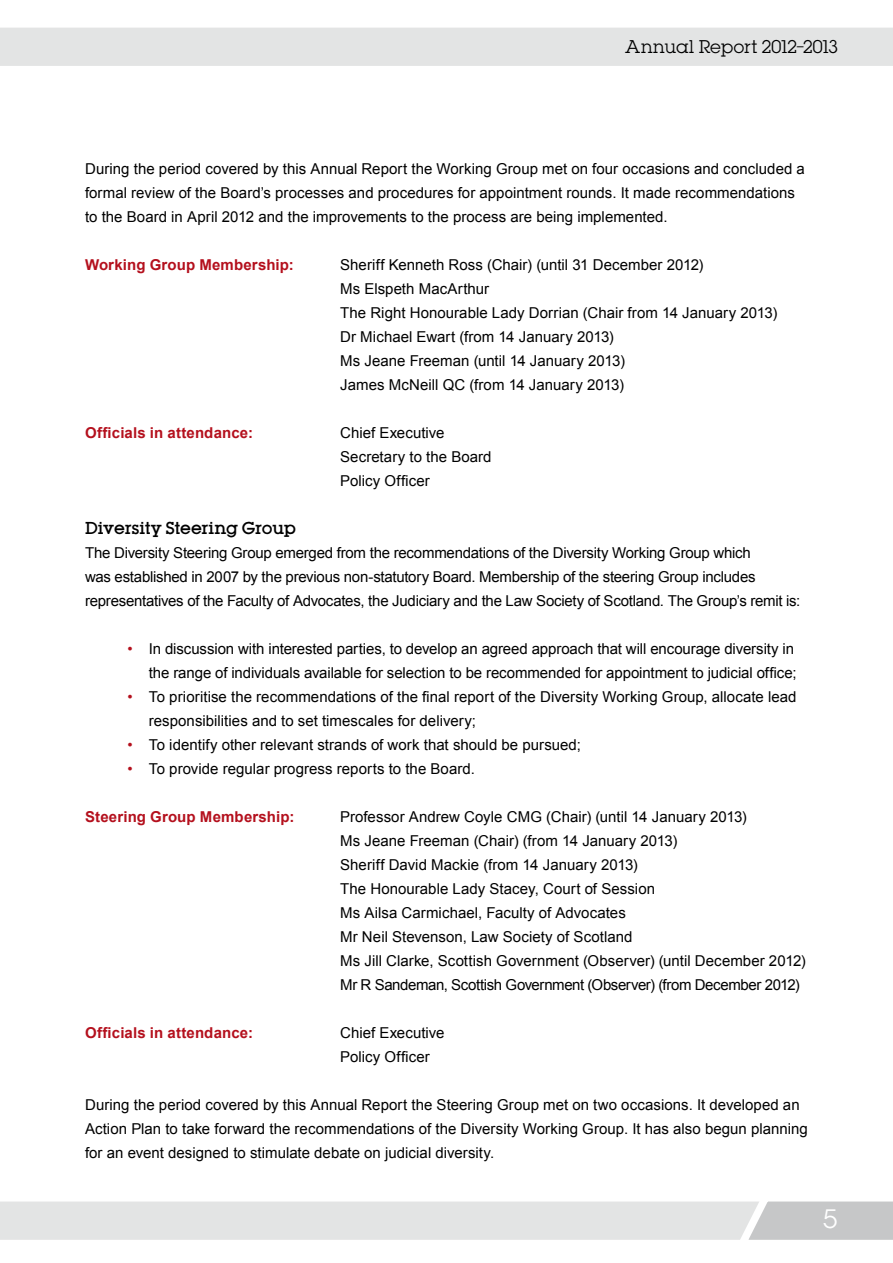
<style>
.page{position:relative;width:893px;height:1263px;background:#fff}
.page>*{position:absolute;margin:0;border:0;box-sizing:border-box;transform-origin:0 0}
.t1{font:24px "Lubalin";color:#fff}
.t2{font:16.5px "Lubalin";letter-spacing:-.005em;color:#000}
.t3{font:15px/24px "Arial";color:#000}
.t4{font:700 15px "Arial";letter-spacing:.01em;color:#b4101d}
.t5{font:500 15px "Lubalin";letter-spacing:-.01em;color:#000}
.s1{color:#b4101d}
</style>
<div class="page">
<div style="left:0;top:28px;width:893px;height:38px;background:#e3e4e4"></div>
<svg style="left:0;top:1201px;width:893px;height:39px;background:#dfe0e0"></svg>
<p class="t2" style="left:625px;top:36px;width:214px">Annual Report 2012–2013</p>
<p class="t3" style="left:85px;top:157px;width:721px">During the period covered by this Annual Report the Working Group met on four occasions and concluded a formal review of the Board’s processes and procedures for appointment rounds. It made recommendations to the Board in April 2012 and the improvements to the process are being implemented.</p>
<p class="t4" style="left:85px;top:255px;width:210px">Working Group Membership:</p>
<p class="t3" style="left:340px;top:253px;width:439px">Sheriff Kenneth Ross (Chair) (until 31 December 2012)<br>Ms Elspeth MacArthur<br>The Right Honourable Lady Dorrian (Chair from 14 January 2013)<br>Dr Michael Ewart (from 14 January 2013)<br>Ms Jeane Freeman (until 14 January 2013)<br>James McNeill QC (from 14 January 2013)</p>
<p class="t4" style="left:85px;top:423px;width:169px">Officials in attendance:</p>
<p class="t3" style="left:340px;top:421px;width:153px">Chief Executive<br>Secretary to the Board<br>Policy Officer</p>
<p class="t5" style="left:85px;top:517px;width:212px">Diversity Steering Group</p>
<p class="t3" style="left:85px;top:541px;width:717px">The Diversity Steering Group emerged from the recommendations of the Diversity Working Group which<br>was established in 2007 by the previous non-statutory Board. Membership of the steering Group includes representatives of the Faculty of Advocates, the Judiciary and the Law Society of Scotland. The Group’s remit is:</p>
<p class="t3" style="left:128px;top:637px;width:670px;text-align:right"><span class="s1">•</span> In discussion with interested parties, to develop an agreed approach that will encourage diversity in the range of individuals available for selection to be recommended for appointment to judicial office;</p>
<p class="t3" style="left:149px;top:685px;width:649px;text-indent:-21px"><span class="s1">•</span> To prioritise the recommendations of the final report of the Diversity Working Group, allocate lead responsibilities and to set timescales for delivery;</p>
<p class="t3" style="left:128px;top:733px;width:455px"><span class="s1">•</span> To identify other relevant strands of work that should be pursued;</p>
<p class="t3" style="left:128px;top:757px;width:349px"><span class="s1">•</span> To provide regular progress reports to the Board.</p>
<p class="t4" style="left:85px;top:807px;width:211px">Steering Group Membership:</p>
<p class="t3" style="left:340px;top:805px;width:467px">Professor Andrew Coyle CMG (Chair) (until 14 January 2013)<br>Ms Jeane Freeman (Chair) (from 14 January 2013)<br>Sheriff David Mackie (from 14 January 2013)<br>The Honourable Lady Stacey, Court of Session<br>Ms Ailsa Carmichael, Faculty of Advocates<br>Mr Neil Stevenson, Law Society of Scotland<br>Ms Jill Clarke, Scottish Government (Observer) (until December 2012)<br>Mr R Sandeman, Scottish Government (Observer) (from December 2012)</p>
<p class="t4" style="left:85px;top:1023px;width:169px">Officials in attendance:</p>
<p class="t3" style="left:340px;top:1021px;width:106px">Chief Executive<br>Policy Officer</p>
<p class="t3" style="left:85px;top:1093px;width:724px">During the period covered by this Annual Report the Steering Group met on two occasions. It developed an<br>Action Plan to take forward the recommendations of the Diversity Working Group. It has also begun planning for an event designed to stimulate debate on judicial diversity.</p>
<h1 class="t1" style="left:823px;top:1202px;width:16px">5</h1>
</div>
